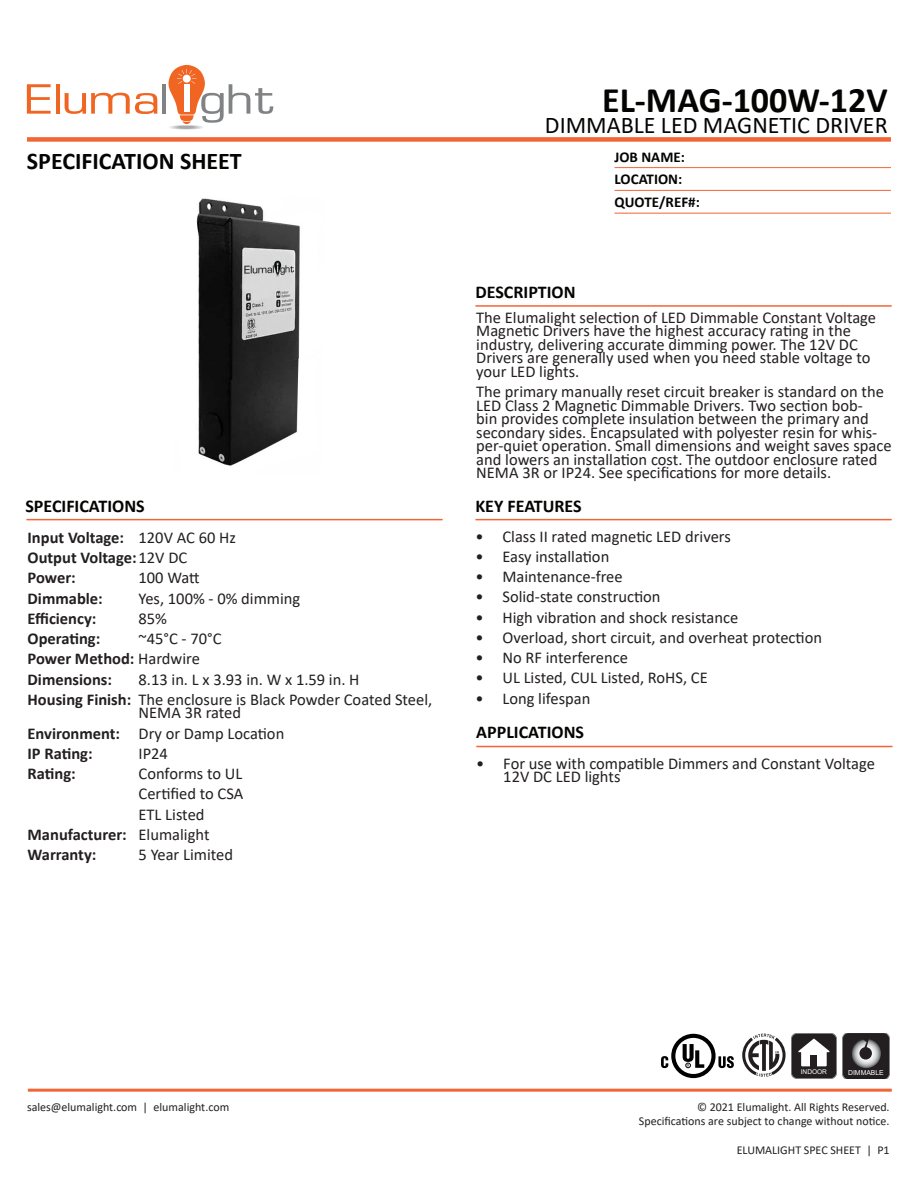
<style>
.page{position:relative;width:918px;height:1188px;background:#fff}
.page>*{position:absolute;margin:0;border:0;box-sizing:border-box;transform-origin:0 0}
.t1{font:700 36px "Calibri";color:#040503}
.t2{font:24px "Calibri";color:#040503}
.t3{font:700 24px "Calibri";color:#040503}
.t4{font:700 18px "Calibri";color:#040503}
.t5{font:16.5px/13.5px "Calibri";color:#231f20}
.t6{font:700 16.5px "Calibri";color:#231f20}
.t7{font:700 15px "Calibri";color:#040503}
.t8{font:12px "Calibri";color:#231f20}
.t9{font:6.9px "Arial";color:#fff}
.t10{font:6.6px "Arial";color:#fff}
.s1{font-weight:400}
.s2{font-weight:700}
</style>
<div class="page">
<hr style="left:26px;top:519px;width:417px;height:1px;background:#f26434">
<hr style="left:476px;top:746px;width:417px;height:1px;background:#f26434">
<hr style="left:475px;top:519px;width:417px;height:1px;background:#f26434">
<hr style="left:475px;top:305px;width:417px;height:2px;background:#f26434">
<hr style="left:615px;top:167px;width:276px;height:1px;background:#f26434">
<hr style="left:615px;top:190px;width:276px;height:1px;background:#f26434">
<hr style="left:615px;top:213px;width:276px;height:1px;background:#f26434">
<div style="left:27px;top:137px;width:864px;height:5px;background:#f26537"></div>
<svg style="left:27px;top:84px;width:24px;height:30px"></svg>
<hr style="left:56px;top:84px;width:4px;height:30px;background:#f16523">
<svg style="left:65px;top:93px;width:92px;height:21px"></svg>
<hr style="left:162px;top:84px;width:4px;height:30px;background:#808284">
<hr style="left:168px;top:125px;width:36px;height:4px;background:#dcdede;border-radius:50%">
<hr style="left:171px;top:126px;width:31px;height:3px;background:#edefef;border-radius:50%">
<hr style="left:171px;top:126px;width:30px;height:3px;background:#eaebec;border-radius:50%">
<hr style="left:173px;top:126px;width:27px;height:3px;background:#dddedf;border-radius:50%">
<hr style="left:173px;top:126px;width:26px;height:3px;background:#dadadc;border-radius:50%">
<hr style="left:174px;top:126px;width:25px;height:3px;background:#d6d7d8;border-radius:50%">
<hr style="left:174px;top:126px;width:24px;height:3px;background:#d3d4d4;border-radius:50%">
<hr style="left:175px;top:126px;width:23px;height:3px;background:#cfd1d1;border-radius:50%">
<hr style="left:175px;top:126px;width:22px;height:3px;background:#cccdce;border-radius:50%">
<hr style="left:176px;top:126px;width:21px;height:3px;background:#c8c9ca;border-radius:50%">
<svg style="left:169px;top:65px;width:104px;height:63px"></svg>
<hr style="left:28px;top:1089px;width:864px;height:3px;background:#f26537">
<svg style="left:842px;top:1034px;width:48px;height:45px;background:#4b484a"></svg>
<img style="left:196px;top:198px;width:104px;height:268px">
<svg style="left:742px;top:1034px;width:44px;height:43px"></svg>
<div style="left:791px;top:1033px;width:46px;height:46px;background:#231f20;border-radius:6px"></div>
<div style="left:791px;top:1033px;width:46px;height:46px;border:1px solid #808285;border-radius:6px"></div>
<svg style="left:798px;top:1039px;width:32px;height:13px"></svg>
<div style="left:801px;top:1051px;width:26px;height:15px;background:#fff"></div>
<div style="left:811px;top:1055px;width:6px;height:11px;background:#231f20"></div>
<svg style="left:661px;top:1034px;width:73px;height:44px"></svg>
<p class="t1" style="left:602px;top:75px;width:287px">EL-MAG-100W-12V</p>
<p class="t2" style="left:545px;top:109px;width:344px">DIMMABLE LED MAGNETIC DRIVER</p>
<p class="t3" style="left:27px;top:144px;width:216px">SPECIFICATION SHEET</p>
<p class="t7" style="left:615px;top:146px;width:72px">JOB NAME:</p>
<p class="t7" style="left:615px;top:169px;width:69px">LOCATION:</p>
<p class="t7" style="left:615px;top:192px;width:87px">QUOTE/REF#:</p>
<p class="t4" style="left:475px;top:279px;width:102px">DESCRIPTION</p>
<p class="t5" style="left:476px;top:310px;width:401px">The Elumalight selection of LED Dimmable Constant Voltage Magnetic Drivers have the highest accuracy rating in the industry, delivering accurate dimming power. The 12V DC Drivers are generally used when you need stable voltage to your LED lights.</p>
<p class="t5" style="left:476px;top:384px;width:417px">The primary manually reset circuit breaker is standard on the LED Class 2 Magnetic Dimmable Drivers. Two section bob-<br>bin provides complete insulation between the primary and secondary sides. Encapsulated with polyester resin for whis&shy;per-quiet operation. Small dimensions and weight saves space and lowers an installation cost. The outdoor enclosure rated NEMA 3R or IP24. See specifications for more details.</p>
<p class="t4" style="left:25px;top:493px;width:121px">SPECIFICATIONS</p>
<p class="t4" style="left:475px;top:493px;width:108px">KEY FEATURES</p>
<p class="t6" style="left:28px;top:526px;width:210px">Input Voltage: <span class="s1">120V AC 60 Hz</span></p>
<p class="t6" style="left:28px;top:546px;width:161px">Output Voltage:<span class="s1">12V DC</span></p>
<p class="t6" style="left:28px;top:566px;width:50px">Power:</p>
<p class="t5" style="left:139px;top:571px;width:63px">100 Watt</p>
<p class="t6" style="left:28px;top:587px;width:77px">Dimmable:</p>
<p class="t5" style="left:139px;top:591px;width:163px">Yes, 100% - 0% dimming</p>
<p class="t6" style="left:28px;top:607px;width:70px">Efficiency:</p>
<p class="t5" style="left:139px;top:611px;width:30px">85%</p>
<p class="t6" style="left:28px;top:627px;width:74px">Operating:</p>
<p class="t5" style="left:139px;top:632px;width:84px">~45°C - 70°C</p>
<p class="t6" style="left:28px;top:647px;width:174px">Power Method: <span class="s1">Hardwire</span></p>
<p class="t6" style="left:28px;top:668px;width:86px">Dimensions:</p>
<p class="t5" style="left:139px;top:672px;width:223px">8.13 in. L x 3.93 in. W x 1.59 in. H</p>
<p class="t5" style="left:139px;top:692px;width:295px;text-indent:-111px"><span class="s2">Housing Finish:</span> The enclosure is Black Powder Coated Steel,<br>NEMA 3R rated</p>
<p class="t5" style="left:28px;top:726px;width:258px"><span class="s2">Environment:</span> Dry or Damp Location</p>
<p class="t6" style="left:28px;top:742px;width:67px">IP Rating:</p>
<p class="t5" style="left:139px;top:746px;width:31px">IP24</p>
<p class="t6" style="left:28px;top:762px;width:50px">Rating:</p>
<p class="t5" style="left:139px;top:767px;width:105px">Conforms to UL</p>
<p class="t5" style="left:139px;top:787px;width:106px">Certified to CSA</p>
<p class="t5" style="left:139px;top:807px;width:67px">ETL Listed</p>
<p class="t6" style="left:28px;top:823px;width:183px">Manufacturer: <span class="s1">Elumalight</span></p>
<p class="t6" style="left:28px;top:843px;width:70px">Warranty:</p>
<p class="t5" style="left:139px;top:848px;width:96px">5 Year Limited</p>
<p class="t5" style="left:475px;top:529px;width:257px">• Class II rated magnetic LED drivers</p>
<p class="t5" style="left:475px;top:549px;width:135px">• Easy installation</p>
<p class="t5" style="left:475px;top:570px;width:149px">• Maintenance-free</p>
<p class="t5" style="left:475px;top:590px;width:187px">• Solid-state construction</p>
<p class="t5" style="left:475px;top:610px;width:264px">• High vibration and shock resistance</p>
<p class="t5" style="left:475px;top:630px;width:348px">• Overload, short circuit, and overheat protection</p>
<p class="t5" style="left:475px;top:651px;width:154px">• No RF interference</p>
<p class="t5" style="left:475px;top:671px;width:234px">• UL Listed, CUL Listed, RoHS, CE</p>
<p class="t5" style="left:475px;top:691px;width:116px">• Long lifespan</p>
<p class="t4" style="left:476px;top:720px;width:109px">APPLICATIONS</p>
<p class="t5" style="left:503px;top:756px;width:373px;text-indent:-27px">• For use with compatible Dimmers and Constant Voltage<br>12V DC LED lights</p>
<p class="t10" style="left:801px;top:1067px;width:28px">INDOOR</p>
<p class="t9" style="left:848px;top:1068px;width:37px">DIMMABLE</p>
<p class="t8" style="left:27px;top:1098px;width:204px">sales@elumalight.com | elumalight.com</p>
<p class="t8" style="left:697px;top:1098px;width:194px">© 2021 Elumalight. All Rights Reserved.</p>
<p class="t8" style="left:639px;top:1113px;width:252px">Specifications are subject to change without notice.</p>
<p class="t8" style="left:737px;top:1141px;width:154px">ELUMALIGHT SPEC SHEET | P1</p>
</div>
